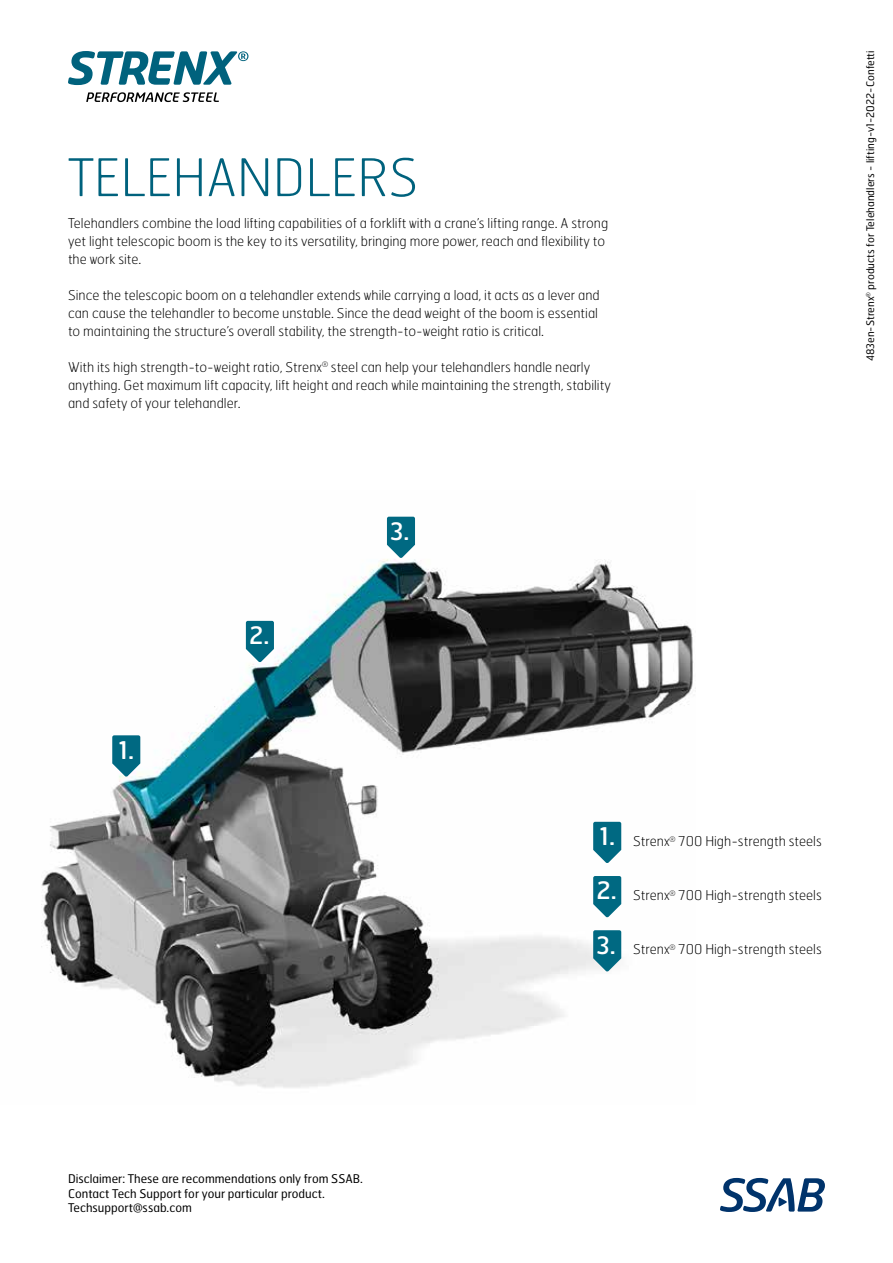
<style>
.page{position:relative;width:893px;height:1263px;background:#fff}
.page>*{position:absolute;margin:0;border:0;box-sizing:border-box;transform-origin:0 0}
.t1{font:100 51.75px "Hermes FB";color:#00627d}
.t2{font:24.45px "Hermes FB";color:#fff}
.t3{font:24px "Hermes FB";color:#fff}
.t4{font:100 13.5px/18px "Hermes FB";color:#000}
.t5{font:12px/14.4px "Hermes FB";color:#000}
.t6{font:10.5px "Hermes FB";color:#000}
</style>
<div class="page">
<img style="left:41px;top:516px;width:655px;height:572px">
<svg style="left:68px;top:51px;width:180px;height:34px"></svg>
<svg style="left:86px;top:92px;width:133px;height:10px"></svg>
<svg style="left:720px;top:1178px;width:105px;height:34px"></svg>
<svg style="left:593px;top:822px;width:28px;height:41px"></svg>
<svg style="left:112px;top:735px;width:28px;height:42px"></svg>
<svg style="left:246px;top:621px;width:28px;height:41px"></svg>
<svg style="left:387px;top:517px;width:28px;height:41px"></svg>
<svg style="left:593px;top:876px;width:28px;height:41px"></svg>
<svg style="left:593px;top:930px;width:28px;height:42px"></svg>
<h1 class="t1" style="left:68px;top:145px;width:352px">TELEHANDLERS</h1>
<p class="t4" style="left:68px;top:214px;width:542px">Telehandlers combine the load lifting capabilities of a forklift with a crane’s lifting range. A strong yet light telescopic boom is the key to its versatility, bringing more power, reach and flexibility to the work site.</p>
<p class="t4" style="left:68px;top:286px;width:533px">Since the telescopic boom on a telehandler extends while carrying a load, it acts as a lever and can cause the telehandler to become unstable. Since the dead weight of the boom is essential to maintaining the structure’s overall stability, the strength-to-weight ratio is critical.</p>
<p class="t4" style="left:68px;top:358px;width:544px">With its high strength-to-weight ratio, Strenx<sup>®</sup> steel can help your telehandlers handle nearly anything. Get maximum lift capacity, lift height and reach while maintaining the strength, stability and safety of your telehandler.</p>
<h2 class="t2" style="left:119px;top:734px;width:17px">1.</h2>
<h3 class="t3" style="left:249px;top:620px;width:22px">2.</h3>
<h3 class="t3" style="left:390px;top:516px;width:21px">3.</h3>
<h2 class="t2" style="left:599px;top:820px;width:17px">1.</h2>
<h3 class="t3" style="left:596px;top:875px;width:22px">2.</h3>
<h3 class="t3" style="left:596px;top:929px;width:21px">3.</h3>
<p class="t4" style="left:633px;top:832px;width:190px">Strenx<sup>®</sup> 700 High-strength steels</p>
<p class="t4" style="left:633px;top:886px;width:190px">Strenx<sup>®</sup> 700 High-strength steels</p>
<p class="t4" style="left:633px;top:940px;width:190px">Strenx<sup>®</sup> 700 High-strength steels</p>
<p class="t6" style="left:863px;top:361px;width:312px;rotate:-90deg">483en-Strenx<sup>®</sup> products for Telehandlers - lifting-v1-2022-Confetti</p>
<p class="t5" style="left:68px;top:1171px;width:296px">Disclaimer: These are recommendations only from SSAB.<br>Contact Tech Support for your particular product.<br>Techsupport@ssab.com</p>
</div>
